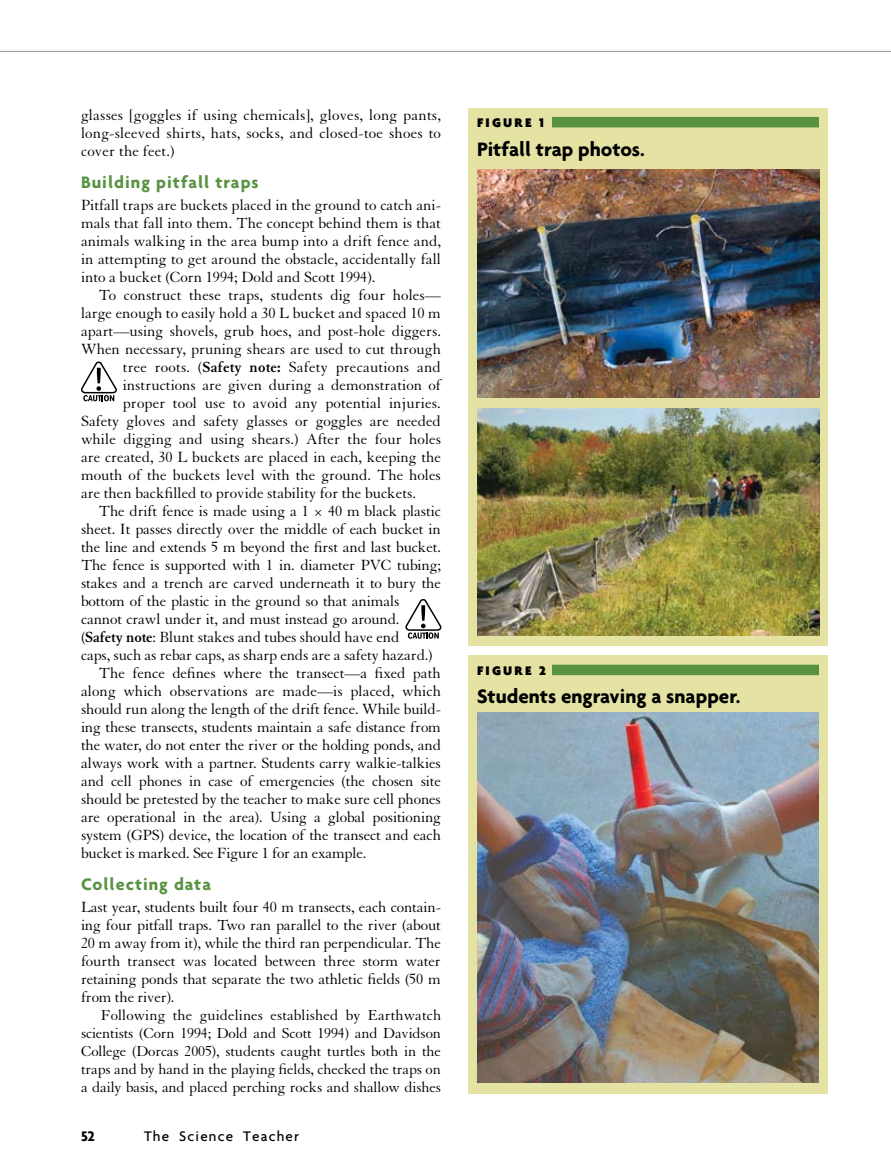
<style>
.page{position:relative;width:891px;height:1175px;background:#fff}
.page>*{position:absolute;margin:0;border:0;box-sizing:border-box;transform-origin:0 0}
.t1{font:700 21px "Agenda";color:#000}
.t2{font:700 18px "Agenda";letter-spacing:.055em;color:#579341}
.t3{font:16.05px/18px "Granjon";letter-spacing:-.01em;color:#000;text-align:justify}
.t4{font:16.05px "Granjon";letter-spacing:.01em;color:#000}
.t5{font:15.75px/18px "Granjon";letter-spacing:-.01em;color:#000;text-align:justify}
.t6{font:500 15px "Agenda";letter-spacing:.075em;color:#000}
.t7{font:700 15px "Agenda";color:#000}
.t8{font:900 13.5px "Agenda";letter-spacing:.165em;color:#000}
.s1{font-weight:700}
</style>
<div class="page">
<hr style="left:0;top:51px;width:891px;height:1px;background:#939598">
<div style="left:468px;top:656px;width:360px;height:438px;background:#e5e3a3"></div>
<div style="left:552px;top:664px;width:267px;height:11px;background:#579341"></div>
<img style="left:477px;top:712px;width:342px;height:370px">
<div style="left:468px;top:108px;width:360px;height:537px;background:#e5e3a3"></div>
<div style="left:552px;top:117px;width:267px;height:10px;background:#579341"></div>
<img style="left:477px;top:170px;width:342px;height:227px">
<img style="left:477px;top:408px;width:342px;height:227px">
<svg style="left:81px;top:362px;width:36px;height:39px"></svg>
<svg style="left:405px;top:599px;width:36px;height:39px"></svg>
<p class="t3" style="left:81px;top:106px;width:362px">glasses [goggles if using chemicals], gloves, long pants, long-sleeved shirts, hats, socks, and closed-toe shoes to cover the feet.)</p>
<p class="t2" style="left:81px;top:171px;width:179px">Building pitfall traps</p>
<p class="t3" style="left:81px;top:196px;width:362px">Pitfall traps are buckets placed in the ground to catch ani&shy;mals that fall into them. The concept behind them is that animals walking in the area bump into a drift fence and, in attempting to get around the obstacle, accidentally fall into a bucket (Corn 1994; Dold and Scott 1994).</p>
<p class="t3" style="left:99px;top:286px;width:343px">To construct these traps, students dig four holes—</p>
<p class="t3" style="left:81px;top:304px;width:362px">large enough to easily hold a 30 L bucket and spaced 10 m</p>
<p class="t3" style="left:81px;top:322px;width:362px">apart—using shovels, grub hoes, and post-hole diggers.</p>
<p class="t3" style="left:81px;top:340px;width:362px">When necessary, pruning shears are used to cut through</p>
<p class="t4" style="left:123px;top:358px;width:320px">tree roots. (<span class="s1">Safety note:</span> Safety precautions and</p>
<p class="t3" style="left:123px;top:376px;width:320px">instructions are given during a demonstration of</p>
<p class="t3" style="left:123px;top:394px;width:319px">proper tool use to avoid any potential injuries.</p>
<p class="t3" style="left:81px;top:412px;width:361px">Safety gloves and safety glasses or goggles are needed</p>
<p class="t3" style="left:81px;top:430px;width:362px">while digging and using shears.) After the four holes</p>
<p class="t3" style="left:81px;top:448px;width:362px">are created, 30 L buckets are placed in each, keeping the</p>
<p class="t3" style="left:81px;top:466px;width:361px">mouth of the buckets level with the ground. The holes</p>
<p class="t3" style="left:81px;top:484px;width:337px">are then backfilled to provide stability for the buckets.</p>
<p class="t3" style="left:99px;top:502px;width:343px">The drift fence is made using a 1 × 40 m black plastic</p>
<p class="t3" style="left:81px;top:520px;width:361px">sheet. It passes directly over the middle of each bucket in</p>
<p class="t3" style="left:81px;top:538px;width:361px">the line and extends 5 m beyond the first and last bucket.</p>
<p class="t3" style="left:81px;top:556px;width:361px">The fence is supported with 1 in. diameter PVC tubing;</p>
<p class="t3" style="left:81px;top:574px;width:362px">stakes and a trench are carved underneath it to bury the</p>
<p class="t3" style="left:81px;top:592px;width:320px">bottom of the plastic in the ground so that animals</p>
<p class="t3" style="left:81px;top:610px;width:320px">cannot crawl under it, and must instead go around.</p>
<p class="t3" style="left:81px;top:628px;width:320px">(<span class="s1">Safety note</span>: Blunt stakes and tubes should have end</p>
<p class="t3" style="left:81px;top:646px;width:353px">caps, such as rebar caps, as sharp ends are a safety hazard.)</p>
<p class="t3" style="left:99px;top:664px;width:343px">The fence defines where the transect—a fixed path</p>
<p class="t3" style="left:81px;top:682px;width:362px">along which observations are made—is placed, which</p>
<p class="t3" style="left:81px;top:700px;width:362px">should run along the length of the drift fence. While build-</p>
<p class="t3" style="left:81px;top:718px;width:362px">ing these transects, students maintain a safe distance from</p>
<p class="t3" style="left:81px;top:736px;width:362px">the water, do not enter the river or the holding ponds, and</p>
<p class="t3" style="left:81px;top:754px;width:362px">always work with a partner. Students carry walkie-talkies</p>
<p class="t3" style="left:81px;top:772px;width:362px">and cell phones in case of emergencies (the chosen site</p>
<p class="t3" style="left:81px;top:790px;width:361px">should be pretested by the teacher to make sure cell phones</p>
<p class="t3" style="left:81px;top:808px;width:362px">are operational in the area). Using a global positioning</p>
<p class="t3" style="left:81px;top:826px;width:362px">system (GPS) device, the location of the transect and each</p>
<p class="t3" style="left:81px;top:844px;width:287px">bucket is marked. See Figure 1 for an example.</p>
<p class="t2" style="left:81px;top:873px;width:132px">Collecting data</p>
<p class="t3" style="left:81px;top:898px;width:362px">Last year, students built four 40 m transects, each contain&shy;ing four pitfall traps. Two ran parallel to the river (about 20 m away from it), while the third ran perpendicular. The fourth transect was located between three storm water retaining ponds that separate the two athletic fields (50 m from the river).</p>
<p class="t5" style="left:81px;top:1006px;width:362px;text-indent:20px">Following the guidelines established by Earthwatch scientists (Corn 1994; Dold and Scott 1994) and Davidson College (Dorcas 2005), students caught turtles both in the traps and by hand in the playing fields, checked the traps on a daily basis, and placed perching rocks and shallow dishes</p>
<p class="t7" style="left:81px;top:1126px;width:15px">52</p>
<p class="t6" style="left:144px;top:1126px;width:157px">The Science Teacher</p>
<p class="t8" style="left:477px;top:114px;width:68px">FIGURE 1</p>
<h1 class="t1" style="left:477px;top:136px;width:169px">Pitfall trap photos.</h1>
<p class="t8" style="left:477px;top:662px;width:70px">FIGURE 2</p>
<h1 class="t1" style="left:477px;top:684px;width:265px">Students engraving a snapper.</h1>
</div>
